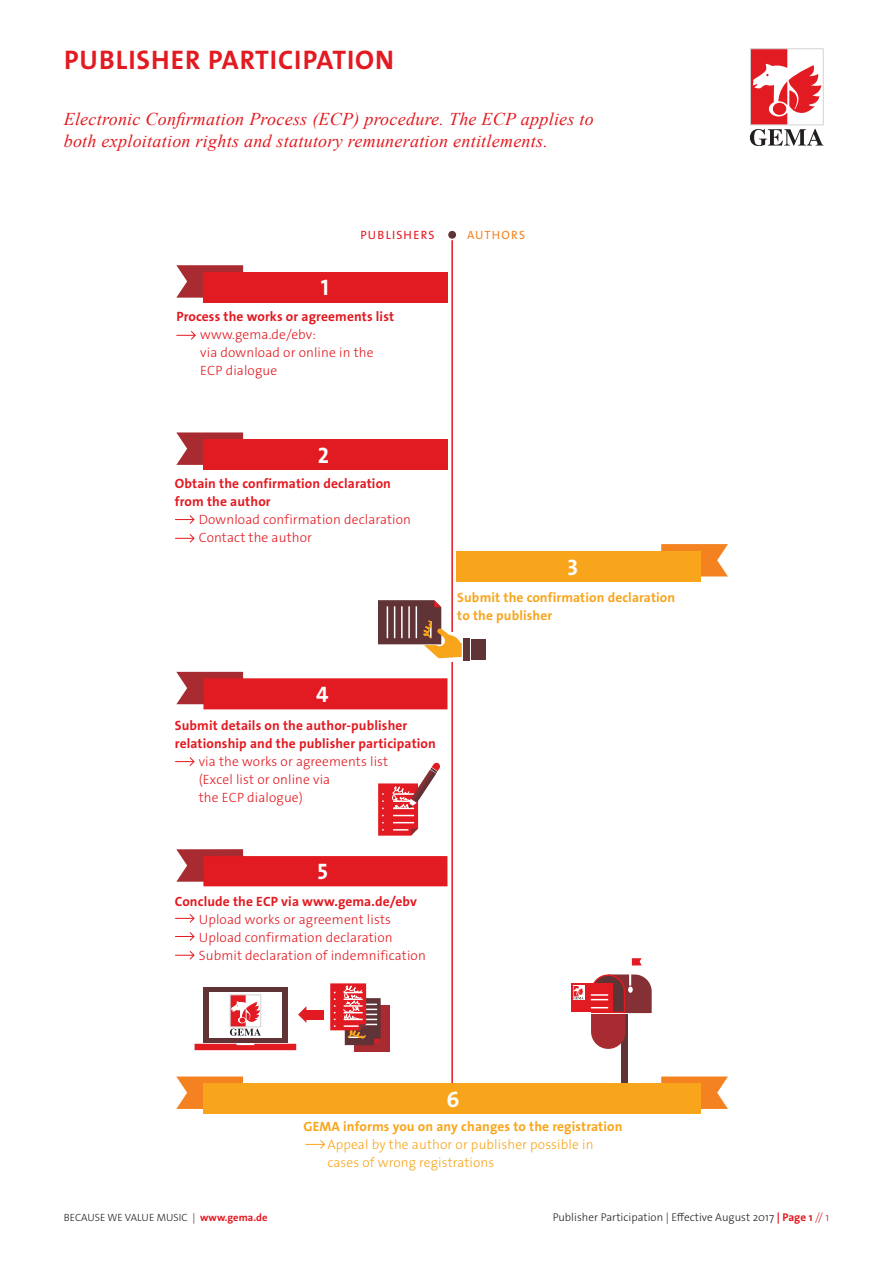
<style>
.page{position:relative;width:893px;height:1263px;background:#fff}
.page>*{position:absolute;margin:0;border:0;box-sizing:border-box;transform-origin:0 0}
.t1{font:700 27px "The Sans Os F";letter-spacing:.035em;color:#e21a21}
.t2{font:700 22.5px "The Sans Os F";color:#fff}
.t3{font:italic 18px/22.5px "Times New Roman";letter-spacing:.015em;color:#e21a21}
.t4{font:300 13.5px/18px "The Sans Os F";letter-spacing:.01em;color:#e21a21}
.t5{font:700 13.5px/18px "The Sans Os F";letter-spacing:.01em;color:#e21a21}
.t6{font:700 13.5px/18px "The Sans Os F";letter-spacing:.01em;color:#f9a51b}
.t7{font:300 13.5px/18px "The Sans Os F";letter-spacing:.01em;color:#f9a51b}
.t8{font:12px "The Sans Os F";letter-spacing:.1em;color:#e21a21}
.t9{font:12px "The Sans Os F";letter-spacing:.1em;color:#f58220}
.t10{font:300 11.25px "The Sans Os F";letter-spacing:.005em;color:#231f20}
.t11{font:300 10.5px "The Sans Os F";letter-spacing:.005em;color:#231f20}
.s1{font-weight:700;color:#e21a21}
.s2{color:#e21a21}
</style>
<div class="page">
<svg style="left:750px;top:51px;width:73px;height:95px"></svg>
<div style="left:750px;top:49px;width:73px;height:76px;border:1px solid #d1d2d4"></div>
<hr style="left:451px;top:233px;width:2px;height:876px;background:#e21a21">
<div style="left:447px;top:230px;width:10px;height:9px;background:#603336;border-radius:50%"></div>
<div style="left:447px;top:229px;width:11px;height:11px;border:2px solid #fff;border-radius:50%"></div>
<svg style="left:661px;top:544px;width:67px;height:32px"></svg>
<div style="left:457px;top:551px;width:244px;height:31px;background:#f9a51b"></div>
<svg style="left:661px;top:1076px;width:67px;height:33px"></svg>
<svg style="left:176px;top:1076px;width:67px;height:33px"></svg>
<div style="left:203px;top:1083px;width:498px;height:31px;background:#f9a51b"></div>
<svg style="left:176px;top:265px;width:67px;height:33px"></svg>
<div style="left:203px;top:272px;width:244px;height:31px;background:#e21a21"></div>
<svg style="left:176px;top:432px;width:67px;height:33px"></svg>
<div style="left:203px;top:439px;width:244px;height:31px;background:#e21a21"></div>
<svg style="left:176px;top:672px;width:67px;height:32px"></svg>
<div style="left:203px;top:678px;width:244px;height:31px;background:#e21a21"></div>
<svg style="left:176px;top:849px;width:67px;height:33px"></svg>
<div style="left:203px;top:856px;width:244px;height:30px;background:#e21a21"></div>
<div style="left:621px;top:1014px;width:7px;height:69px;background:#603336"></div>
<div style="left:571px;top:984px;width:41px;height:28px;background:#e21a21"></div>
<svg style="left:573px;top:985px;width:11px;height:15px"></svg>
<svg style="left:573px;top:986px;width:10px;height:13px"></svg>
<svg style="left:591px;top:958px;width:61px;height:91px"></svg>
<div style="left:447px;top:632px;width:12px;height:29px;background:#fff"></div>
<div style="left:463px;top:638px;width:7px;height:23px;background:#603336"></div>
<div style="left:471px;top:640px;width:15px;height:20px;background:#603336"></div>
<svg style="left:378px;top:600px;width:84px;height:58px"></svg>
<svg style="left:378px;top:762px;width:62px;height:74px"></svg>
<div style="left:203px;top:987px;width:84px;height:55px;background:#603336"></div>
<div style="left:209px;top:992px;width:73px;height:46px;background:#fff"></div>
<svg style="left:195px;top:1044px;width:101px;height:6px"></svg>
<svg style="left:230px;top:997px;width:31px;height:39px"></svg>
<div style="left:230px;top:995px;width:31px;height:32px;border:1px solid #d1d2d4"></div>
<div style="left:304px;top:1010px;width:20px;height:9px;background:#e21a21"></div>
<svg style="left:298px;top:1006px;width:8px;height:17px"></svg>
<div style="left:354px;top:1005px;width:36px;height:47px;background:#a72b30"></div>
<svg style="left:330px;top:983px;width:51px;height:62px"></svg>
<svg style="left:176px;top:331px;width:20px;height:9px"></svg>
<svg style="left:175px;top:515px;width:20px;height:9px"></svg>
<svg style="left:175px;top:534px;width:20px;height:9px"></svg>
<svg style="left:175px;top:757px;width:20px;height:9px"></svg>
<svg style="left:175px;top:914px;width:20px;height:9px"></svg>
<svg style="left:306px;top:1140px;width:19px;height:9px"></svg>
<svg style="left:175px;top:932px;width:20px;height:9px"></svg>
<svg style="left:175px;top:951px;width:20px;height:9px"></svg>
<h1 class="t1" style="left:64px;top:43px;width:331px">PUBLISHER PARTICIPATION</h1>
<h3 class="t3" style="left:64px;top:107px;width:532px">Electronic Confirmation Process (ECP) procedure. The ECP applies to both exploitation rights and statutory remuneration entitlements.</h3>
<h2 class="t2" style="left:321px;top:273px;width:10px">1</h2>
<p class="t8" style="left:360px;top:227px;width:76px">PUBLISHERS</p>
<p class="t5" style="left:176px;top:307px;width:219px">Process the works or agreements list</p>
<p class="t4" style="left:200px;top:325px;width:175px">www.gema.de/ebv:<br>via download or online in the<br>ECP dialogue</p>
<p class="t9" style="left:467px;top:227px;width:59px">AUTHORS</p>
<h2 class="t2" style="left:318px;top:440px;width:13px">2</h2>
<p class="t5" style="left:175px;top:474px;width:218px">Obtain the confirmation declaration from the author</p>
<p class="t4" style="left:199px;top:510px;width:214px">Download confirmation declaration<br>Contact the author</p>
<h2 class="t2" style="left:568px;top:553px;width:12px">3</h2>
<p class="t6" style="left:457px;top:589px;width:220px">Submit the confirmation declaration to the publisher</p>
<h2 class="t2" style="left:316px;top:680px;width:14px">4</h2>
<p class="t5" style="left:175px;top:717px;width:263px">Submit details on the author-publisher relationship and the publisher participation</p>
<p class="t4" style="left:199px;top:753px;width:191px">via the works or agreements list (Excel list or online via<br>the ECP dialogue)</p>
<h2 class="t2" style="left:317px;top:857px;width:12px">5</h2>
<p class="t5" style="left:175px;top:892px;width:243px">Conclude the ECP via www.gema.de/ebv</p>
<p class="t4" style="left:199px;top:910px;width:229px">Upload works or agreement lists<br>Upload confirmation declaration<br>Submit declaration of indemnification</p>
<h2 class="t2" style="left:447px;top:1085px;width:15px">6</h2>
<p class="t6" style="left:303px;top:1118px;width:321px">GEMA informs you on any changes to the registration</p>
<p class="t7" style="left:327px;top:1136px;width:268px">Appeal by the author or publisher possible in cases of wrong registrations</p>
<p class="t11" style="left:64px;top:1210px;width:205px">BECAUSE WE VALUE MUSIC | <span class="s1">www.gema.de</span></p>
<p class="t10" style="left:553px;top:1210px;width:278px">Publisher Participation | Effective August 2017 <span class="s1">| Page 1</span> <span class="s2">// 1</span></p>
</div>
